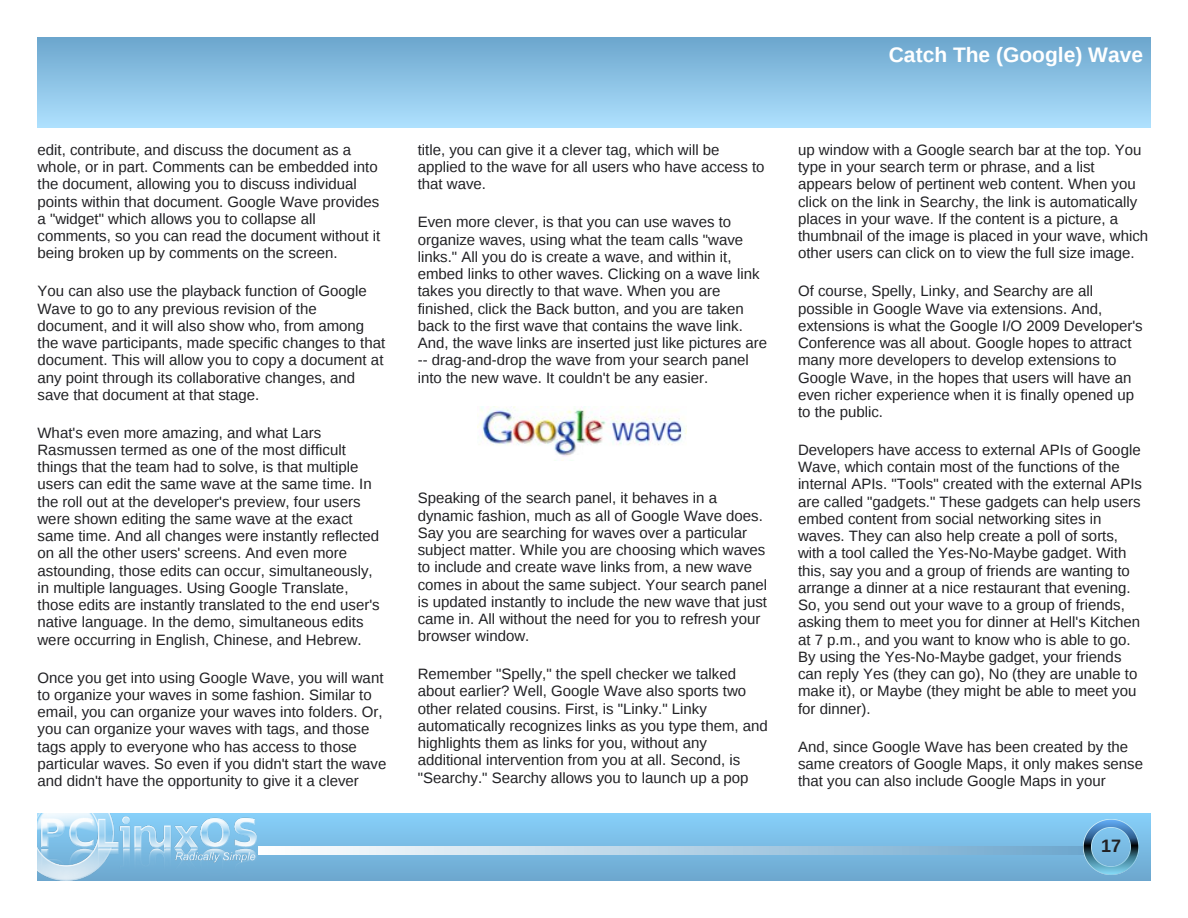
<style>
.page{position:relative;width:1188px;height:918px;background:#fff}
.page>*{position:absolute;margin:0;border:0;box-sizing:border-box;transform-origin:0 0}
.t1{font:700 21px "Liberation Sans";color:#fff}
.t2{font:700 18px "Liberation Sans";color:#212124}
.t3{font:15px/17.2px "Liberation Sans";color:#212124}
</style>
<div class="page">
<div style="left:38px;top:813px;width:1112px;height:67px;background:linear-gradient(to bottom,#87d0fa,#6da7ce)"></div>
<svg style="left:258px;top:846px;width:825px;height:9px;background:#b6d3e6"></svg>
<img style="left:1083px;top:819px;width:55px;height:55px">
<img style="left:38px;top:813px;width:218px;height:67px">
<div style="left:38px;top:38px;width:1112px;height:90px;background:linear-gradient(to bottom,#6ca6cd,#aee1fe)"></div>
<img style="left:478px;top:407px;width:209px;height:54px">
<p class="t3" style="left:38px;top:141px;width:344px">edit, contribute, and discuss the document as a whole, or in part. Comments can be embedded into the document, allowing you to discuss individual points within that document. Google Wave provides a "widget" which allows you to collapse all comments, so you can read the document without it being broken up by comments on the screen.</p>
<p class="t3" style="left:38px;top:283px;width:349px">You can also use the playback function of Google Wave to go to any previous revision of the document, and it will also show who, from among the wave participants, made specific changes to that document. This will allow you to copy a document at any point through its collaborative changes, and save that document at that stage.</p>
<p class="t3" style="left:38px;top:424px;width:344px">What's even more amazing, and what Lars Rasmussen termed as one of the most difficult things that the team had to solve, is that multiple users can edit the same wave at the same time. In the roll out at the developer's preview, four users were shown editing the same wave at the exact same time. And all changes were instantly reflected on all the other users' screens. And even more astounding, those edits can occur, simultaneously, in multiple languages. Using Google Translate, those edits are instantly translated to the end user's native language. In the demo, simultaneous edits were occurring in English, Chinese, and Hebrew.</p>
<p class="t3" style="left:38px;top:669px;width:350px">Once you get into using Google Wave, you will want to organize your waves in some fashion. Similar to email, you can organize your waves into folders. Or, you can organize your waves with tags, and those tags apply to everyone who has access to those particular waves. So even if you didn't start the wave and didn't have the opportunity to give it a clever</p>
<h1 class="t1" style="left:889px;top:42px;width:256px">Catch The (Google) Wave</h1>
<p class="t3" style="left:418px;top:141px;width:348px">title, you can give it a clever tag, which will be applied to the wave for all users who have access to that wave.</p>
<p class="t3" style="left:418px;top:214px;width:351px">Even more clever, is that you can use waves to organize waves, using what the team calls "wave links." All you do is create a wave, and within it, embed links to other waves. Clicking on a wave link takes you directly to that wave. When you are finished, click the Back button, and you are taken back to the first wave that contains the wave link.<br>And, the wave links are inserted just like pictures are -- drag-and-drop the wave from your search panel into the new wave. It couldn't be any easier.</p>
<p class="t3" style="left:418px;top:489px;width:351px">Speaking of the search panel, it behaves in a dynamic fashion, much as all of Google Wave does.<br>Say you are searching for waves over a particular subject matter. While you are choosing which waves to include and create wave links from, a new wave comes in about the same subject. Your search panel is updated instantly to include the new wave that just came in. All without the need for you to refresh your browser window.</p>
<p class="t3" style="left:418px;top:665px;width:352px">Remember "Spelly," the spell checker we talked about earlier? Well, Google Wave also sports two other related cousins. First, is "Linky." Linky automatically recognizes links as you type them, and highlights them as links for you, without any additional intervention from you at all. Second, is "Searchy." Searchy allows you to launch up a pop</p>
<p class="t3" style="left:798px;top:141px;width:352px">up window with a Google search bar at the top. You type in your search term or phrase, and a list appears below of pertinent web content. When you click on the link in Searchy, the link is automatically places in your wave. If the content is a picture, a thumbnail of the image is placed in your wave, which other users can click on to view the full size image.</p>
<p class="t3" style="left:798px;top:283px;width:346px">Of course, Spelly, Linky, and Searchy are all possible in Google Wave via extensions. And, extensions is what the Google I/O 2009 Developer's Conference was all about. Google hopes to attract many more developers to develop extensions to Google Wave, in the hopes that users will have an even richer experience when it is finally opened up to the public.</p>
<p class="t3" style="left:798px;top:441px;width:346px">Developers have access to external APIs of Google Wave, which contain most of the functions of the internal APIs. "Tools" created with the external APIs are called "gadgets." These gadgets can help users embed content from social networking sites in waves. They can also help create a poll of sorts, with a tool called the Yes-No-Maybe gadget. With this, say you and a group of friends are wanting to arrange a dinner at a nice restaurant that evening.<br>So, you send out your wave to a group of friends, asking them to meet you for dinner at Hell's Kitchen at 7 p.m., and you want to know who is able to go.<br>By using the Yes-No-Maybe gadget, your friends can reply Yes (they can go), No (they are unable to make it), or Maybe (they might be able to meet you for dinner).</p>
<p class="t3" style="left:798px;top:738px;width:347px">And, since Google Wave has been created by the same creators of Google Maps, it only makes sense that you can also include Google Maps in your</p>
<p class="t2" style="left:1101px;top:835px;width:22px">17</p>
</div>
